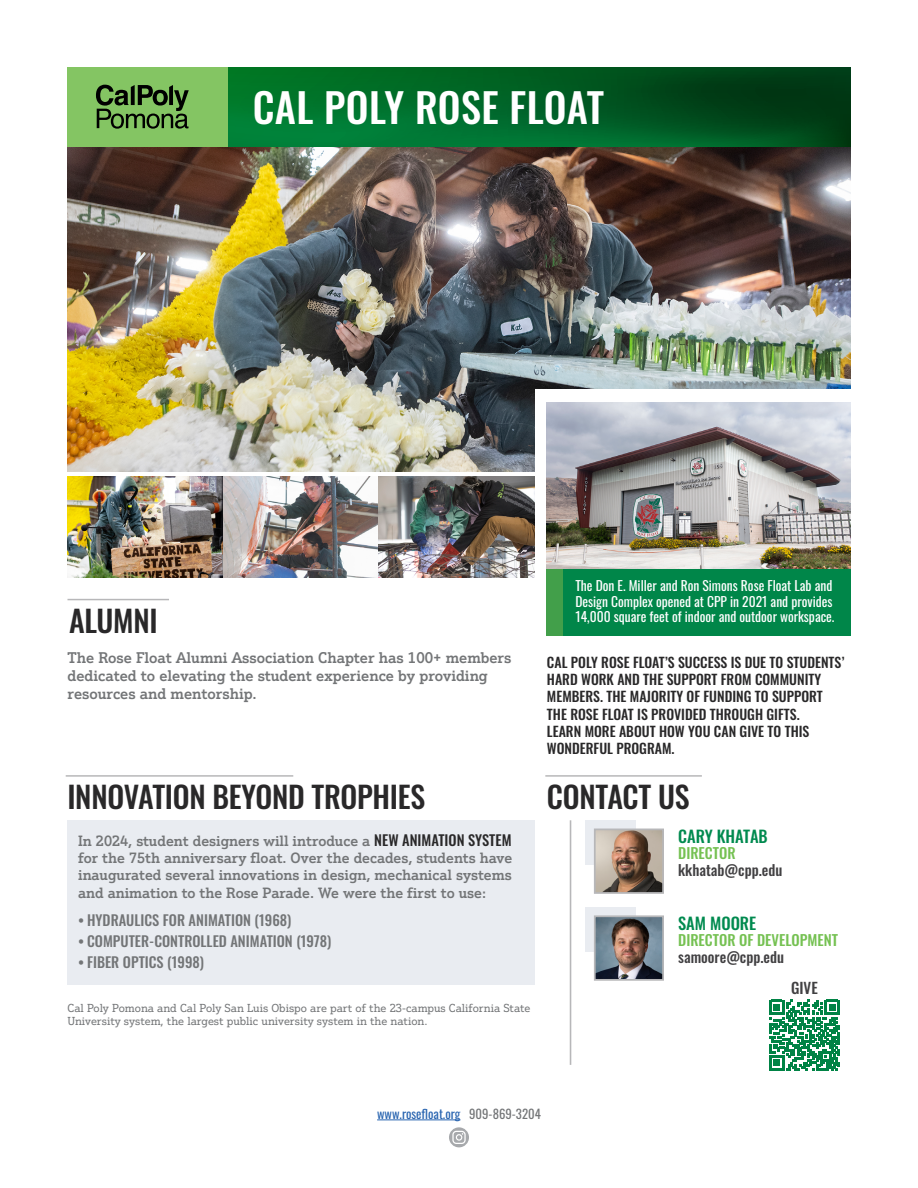
<style>
.page{position:relative;width:918px;height:1188px;background:#fff}
.page>*{position:absolute;margin:0;border:0;box-sizing:border-box;transform-origin:0 0}
.t1{font:500 40.5px "Oswald";letter-spacing:.01em;color:#fff}
.t2{font:500 30px "Oswald";letter-spacing:-.01em;color:#292829}
.t3{font:500 16.5px "Oswald";color:#008a4f}
.t4{font:500 15px/18px "Justus Pro";color:#737577}
.t5{font:500 15px "Oswald";color:#414042}
.t6{font:500 14.7px "Oswald";color:#414042}
.t7{font:500 14.7px "Oswald";color:#75c152}
.t8{font:500 14.4px/17.4px "Justus Pro";color:#737577;text-align:justify}
.t9{font:500 14.4px "Oswald";color:#737577}
.t10{font:500 13.8px/17.2px "Oswald";color:#292829}
.t11{font:13.5px/15.8px "Oswald";color:#fff}
.t12{font:12.75px "Oswald";color:#2864b0}
.t13{font:11.25px/13.5px "Justus Pro";color:#737577}
.s1{font-family:"Oswald";color:#292829}
.s2{color:#737577}
</style>
<div class="page">
<svg style="left:228px;top:68px;width:622px;height:79px;background:#006025"></svg>
<div style="left:68px;top:68px;width:160px;height:79px;background:#84c563"></div>
<svg style="left:96px;top:85px;width:93px;height:44px"></svg>
<img style="left:68px;top:147px;width:782px;height:325px">
<hr style="left:68px;top:599px;width:101px;height:1px;background:#b7b7b9">
<img style="left:68px;top:476px;width:467px;height:102px">
<div style="left:535px;top:396px;width:326px;height:257px;background:#fff"></div>
<div style="left:67px;top:820px;width:468px;height:164px;background:#e9ecf1"></div>
<hr style="left:66px;top:775px;width:227px;height:2px;background:#b7b7b9">
<hr style="left:545px;top:775px;width:157px;height:2px;background:#b7b7b9">
<div style="left:586px;top:820px;width:50px;height:45px;background:#e9ecf1"></div>
<img style="left:597px;top:832px;width:64px;height:59px">
<div style="left:594px;top:829px;width:70px;height:65px;border:2px solid #b7b7b9"></div>
<div style="left:586px;top:907px;width:50px;height:45px;background:#e9ecf1"></div>
<img style="left:597px;top:918px;width:64px;height:60px">
<div style="left:594px;top:915px;width:70px;height:66px;border:2px solid #b7b7b9"></div>
<svg style="left:449px;top:1127px;width:20px;height:20px"></svg>
<svg style="left:452px;top:1131px;width:14px;height:13px"></svg>
<img style="left:547px;top:402px;width:303px;height:167px">
<div style="left:547px;top:569px;width:303px;height:67px;background:#008649"></div>
<div style="left:547px;top:569px;width:16px;height:67px;background:#429f4a"></div>
<hr style="left:570px;top:820px;width:1px;height:245px;background:#b7b7b9">
<hr style="left:377px;top:1120px;width:83px;height:1px;background:#2864b0">
<div style="left:535px;top:390px;width:326px;height:12px;background:#fff"></div>
<svg style="left:769px;top:1000px;width:71px;height:70px"></svg>
<h1 class="t1" style="left:253px;top:87px;width:353px">CAL POLY ROSE FLOAT</h1>
<h2 class="t2" style="left:69px;top:605px;width:90px">ALUMNI</h2>
<p class="t11" style="left:575px;top:576px;width:261px">The Don E. Miller and Ron Simons Rose Float Lab and<br>Design Complex opened at CPP in 2021 and provides<br>14,000 square feet of indoor and outdoor workspace.</p>
<p class="t4" style="left:68px;top:649px;width:445px">The Rose Float Alumni Association Chapter has 100+ members dedicated to elevating the student experience by providing resources and mentorship.</p>
<p class="t10" style="left:547px;top:654px;width:299px">CAL POLY ROSE FLOAT’S SUCCESS IS DUE TO STUDENTS’ HARD WORK AND THE SUPPORT FROM COMMUNITY MEMBERS. THE MAJORITY OF FUNDING TO SUPPORT THE ROSE FLOAT IS PROVIDED THROUGH GIFTS.<br>LEARN MORE ABOUT HOW YOU CAN GIVE TO THIS WONDERFUL PROGRAM.</p>
<h2 class="t2" style="left:67px;top:782px;width:359px">INNOVATION BEYOND TROPHIES</h2>
<h2 class="t2" style="left:547px;top:782px;width:144px">CONTACT US</h2>
<p class="t3" style="left:678px;top:827px;width:91px">CARY KHATAB</p>
<p class="t7" style="left:678px;top:845px;width:59px">DIRECTOR</p>
<p class="t6" style="left:678px;top:862px;width:106px">kkhatab@cpp.edu</p>
<p class="t3" style="left:678px;top:914px;width:80px">SAM MOORE</p>
<p class="t7" style="left:678px;top:932px;width:161px">DIRECTOR OF DEVELOPMENT</p>
<p class="t6" style="left:678px;top:949px;width:107px">samoore@cpp.edu</p>
<p class="t5" style="left:791px;top:980px;width:28px">GIVE</p>
<p class="t8" style="left:78px;top:832px;width:436px">In 2024, student designers will introduce a <span class="s1">NEW ANIMATION SYSTEM </span>for the 75th anniversary float. Over the decades, students have inaugurated several innovations in design, mechanical systems and animation to the Rose Parade. We were the first to use:</p>
<p class="t9" style="left:78px;top:912px;width:215px">• HYDRAULICS FOR ANIMATION (1968)</p>
<p class="t9" style="left:78px;top:933px;width:255px">• COMPUTER-CONTROLLED ANIMATION (1978)</p>
<p class="t9" style="left:78px;top:954px;width:128px">• FIBER OPTICS (1998)</p>
<p class="t13" style="left:68px;top:1001px;width:464px">Cal Poly Pomona and Cal Poly San Luis Obispo are part of the 23-campus California State<br>University system, the largest public university system in the nation.</p>
<p class="t12" style="left:377px;top:1102px;width:165px">www.rosefloat.org <span class="s2">909-869-3204</span></p>
</div>
